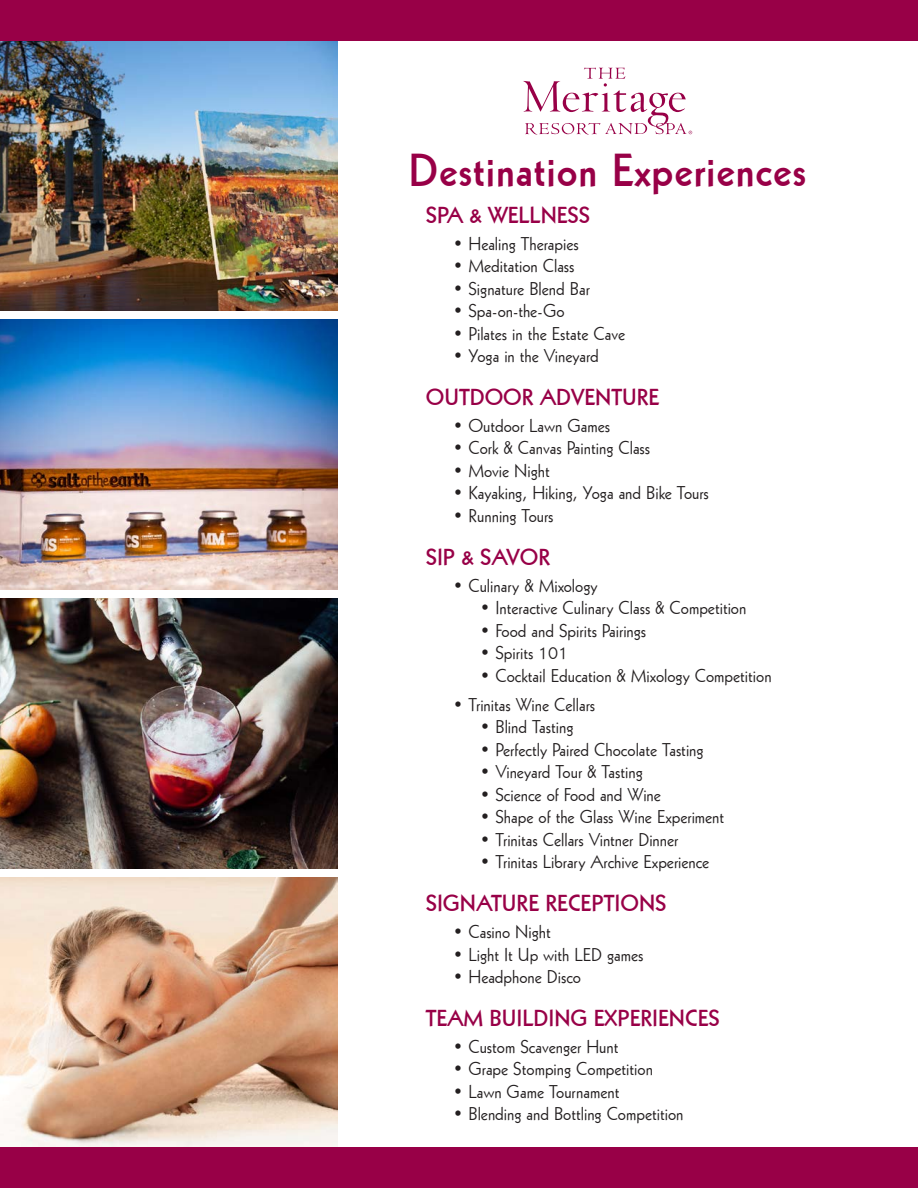
<style>
.page{position:relative;width:918px;height:1188px;background:#fff}
.page>*{position:absolute;margin:0;border:0;box-sizing:border-box;transform-origin:0 0}
.t1{font:45px "Geometric 231 BT Bold C";letter-spacing:.02em;color:#980047}
.t2{font:22.5px "Geometric 231 BT Bold C";color:#980047}
.t3{font:18px "Geometric 231 BT Roman C";color:#231f20}
</style>
<div class="page">
<img style="left:0;top:40px;width:337px;height:270px">
<img style="left:0;top:598px;width:338px;height:270px">
<img style="left:0;top:878px;width:338px;height:270px">
<img style="left:0;top:320px;width:338px;height:270px">
<div style="left:0;top:1148px;width:918px;height:40px;background:#980047"></div>
<div style="left:0;top:0;width:918px;height:40px;background:#980047"></div>
<svg style="left:523px;top:68px;width:169px;height:67px"></svg>
<h1 class="t1" style="left:409px;top:141px;width:399px">Destination Experiences</h1>
<p class="t2" style="left:426px;top:200px;width:166px">SPA &amp; WELLNESS</p>
<p class="t3" style="left:453px;top:232px;width:128px">• Healing Therapies</p>
<p class="t3" style="left:453px;top:254px;width:123px">• Meditation Class</p>
<p class="t3" style="left:453px;top:277px;width:139px">• Signature Blend Bar</p>
<p class="t3" style="left:453px;top:299px;width:113px">• Spa-on-the-Go</p>
<p class="t3" style="left:453px;top:322px;width:174px">• Pilates in the Estate Cave</p>
<p class="t3" style="left:453px;top:344px;width:148px">• Yoga in the Vineyard</p>
<p class="t2" style="left:426px;top:382px;width:235px">OUTDOOR ADVENTURE</p>
<p class="t3" style="left:453px;top:414px;width:159px">• Outdoor Lawn Games</p>
<p class="t3" style="left:453px;top:437px;width:199px">• Cork &amp; Canvas Painting Class</p>
<p class="t3" style="left:453px;top:459px;width:99px">• Movie Night</p>
<p class="t3" style="left:453px;top:482px;width:258px">• Kayaking, Hiking, Yoga and Bike Tours</p>
<p class="t3" style="left:453px;top:504px;width:102px">• Running Tours</p>
<p class="t2" style="left:426px;top:542px;width:126px">SIP &amp; SAVOR</p>
<p class="t3" style="left:453px;top:574px;width:146px">• Culinary &amp; Mixology</p>
<p class="t3" style="left:480px;top:596px;width:268px">• Interactive Culinary Class &amp; Competition</p>
<p class="t3" style="left:480px;top:619px;width:168px">• Food and Spirits Pairings</p>
<p class="t3" style="left:480px;top:641px;width:90px">• Spirits 101</p>
<p class="t3" style="left:480px;top:664px;width:293px">• Cocktail Education &amp; Mixology Competition</p>
<p class="t3" style="left:453px;top:693px;width:144px">• Trinitas Wine Cellars</p>
<p class="t3" style="left:480px;top:716px;width:95px">• Blind Tasting</p>
<p class="t3" style="left:480px;top:738px;width:225px">• Perfectly Paired Chocolate Tasting</p>
<p class="t3" style="left:480px;top:761px;width:165px">• Vineyard Tour &amp; Tasting</p>
<p class="t3" style="left:480px;top:783px;width:183px">• Science of Food and Wine</p>
<p class="t3" style="left:480px;top:806px;width:246px">• Shape of the Glass Wine Experiment</p>
<p class="t3" style="left:480px;top:828px;width:200px">• Trinitas Cellars Vintner Dinner</p>
<p class="t3" style="left:480px;top:851px;width:231px">• Trinitas Library Archive Experience</p>
<p class="t2" style="left:426px;top:888px;width:242px">SIGNATURE RECEPTIONS</p>
<p class="t3" style="left:453px;top:920px;width:100px">• Casino Night</p>
<p class="t3" style="left:453px;top:943px;width:192px">• Light It Up with LED games</p>
<p class="t3" style="left:453px;top:965px;width:130px">• Headphone Disco</p>
<p class="t2" style="left:426px;top:1003px;width:295px">TEAM BUILDING EXPERIENCES</p>
<p class="t3" style="left:453px;top:1035px;width:167px">• Custom Scavenger Hunt</p>
<p class="t3" style="left:453px;top:1058px;width:202px">• Grape Stomping Competition</p>
<p class="t3" style="left:453px;top:1080px;width:168px">• Lawn Game Tournament</p>
<p class="t3" style="left:453px;top:1103px;width:232px">• Blending and Bottling Competition</p>
</div>
